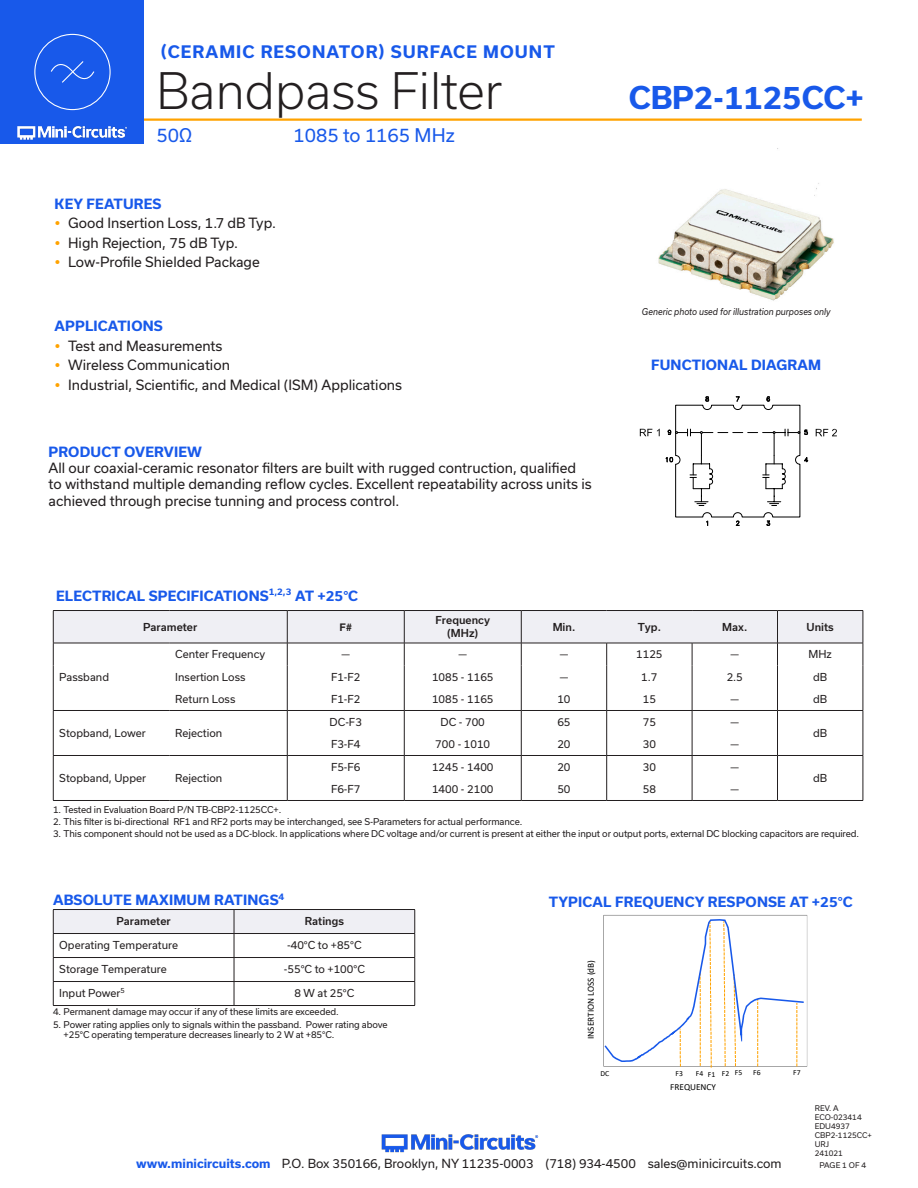
<style>
.page{position:relative;width:918px;height:1188px;background:#fff}
.page>*{position:absolute;margin:0;border:0;box-sizing:border-box;transform-origin:0 0}
.t1{font:300 48px "Usual";color:#231f20}
.t2{font:700 30px "Usual";color:#1859ea}
.t3{font:18px "Usual";color:#1859ea}
.t4{font:700 16.5px "Usual";letter-spacing:.065em;color:#1859ea}
.t5{font:13.5px/19.5px "Usual";color:#231f20}
.t6{font:700 13.5px "Usual";letter-spacing:.015em;color:#1859ea}
.t7{font:12px "Usual";color:#231f20}
.t8{font:10.5px "Usual";color:#231f20}
.t9{font:500 10.5px/12.6px "Usual";color:#231f20;text-align:center}
.t10{font:700 10.5px "Helvetica";color:#231f20}
.t11{font:9.3px "Calibri";letter-spacing:.005em;color:#000}
.t12{font:9px/10.8px "Usual";letter-spacing:-.01em;color:#231f20}
.t13{font:italic 9px "Usual";color:#231f20;scale:.9 1}
.t14{font:7.65px "Calibri";letter-spacing:.005em;color:#000}
.t15{font:7.5px/9px "Usual";color:#231f20}
.s1{font-weight:700;color:#1859ea}
</style>
<div class="page">
<img style="left:381px;top:1134px;width:158px;height:19px">
<hr style="left:129px;top:118px;width:733px;height:3px;background:#ffa300">
<div style="left:0;top:0;width:144px;height:144px;background:#1859ea"></div>
<img style="left:17px;top:120px;width:128px;height:20px">
<img style="left:658px;top:148px;width:176px;height:153px">
<svg style="left:640px;top:429px;width:20px;height:7px"></svg>
<svg style="left:816px;top:429px;width:21px;height:7px"></svg>
<svg style="left:666px;top:397px;width:142px;height:129px"></svg>
<hr style="left:53px;top:909px;width:181px;height:1px;background:#231f20">
<hr style="left:234px;top:909px;width:181px;height:1px;background:#231f20">
<svg style="left:53px;top:910px;width:363px;height:95px"></svg>
<hr style="left:53px;top:1005px;width:181px;height:1px;background:#231f20">
<hr style="left:234px;top:1005px;width:181px;height:1px;background:#231f20">
<div style="left:34px;top:34px;width:77px;height:76px;border:1px solid #fff;border-radius:50%"></div>
<svg style="left:50px;top:61px;width:45px;height:22px"></svg>
<hr style="left:53px;top:610px;width:116px;height:1px;background:#231f20">
<hr style="left:169px;top:610px;width:118px;height:1px;background:#231f20">
<hr style="left:287px;top:610px;width:117px;height:1px;background:#231f20">
<hr style="left:404px;top:610px;width:117px;height:1px;background:#231f20">
<hr style="left:521px;top:610px;width:86px;height:1px;background:#231f20">
<hr style="left:607px;top:610px;width:85px;height:1px;background:#231f20">
<hr style="left:692px;top:610px;width:86px;height:1px;background:#231f20">
<hr style="left:778px;top:610px;width:85px;height:1px;background:#231f20">
<hr style="left:53px;top:800px;width:116px;height:1px;background:#231f20">
<hr style="left:287px;top:800px;width:117px;height:1px;background:#231f20">
<hr style="left:169px;top:800px;width:118px;height:1px;background:#231f20">
<hr style="left:778px;top:800px;width:85px;height:1px;background:#231f20">
<svg style="left:53px;top:611px;width:811px;height:189px"></svg>
<hr style="left:404px;top:800px;width:117px;height:1px;background:#231f20">
<hr style="left:521px;top:800px;width:86px;height:1px;background:#231f20">
<hr style="left:607px;top:800px;width:85px;height:1px;background:#231f20">
<hr style="left:692px;top:800px;width:86px;height:1px;background:#231f20">
<svg style="left:604px;top:915px;width:203px;height:153px"></svg>
<h3 class="t4" style="left:161px;top:42px;width:395px">(CERAMIC RESONATOR) SURFACE MOUNT</h3>
<h1 class="t1" style="left:156px;top:63px;width:348px">Bandpass Filter</h1>
<h3 class="t3" style="left:156px;top:125px;width:37px">50Ω</h3>
<h3 class="t3" style="left:293px;top:125px;width:163px">1085 to 1165 MHz</h3>
<h3 class="t6" style="left:55px;top:196px;width:108px">KEY FEATURES</h3>
<h3 class="t5" style="left:68px;top:213px;width:209px">Good Insertion Loss, 1.7 dB Typ.<br>High Rejection, 75 dB Typ.<br>Low-Profile Shielded Package</h3>
<h3 class="t6" style="left:55px;top:318px;width:110px">APPLICATIONS</h3>
<h3 class="t5" style="left:68px;top:336px;width:336px">Test and Measurements<br>Wireless Communication<br>Industrial, Scientific, and Medical (ISM) Applications</h3>
<h3 class="t6" style="left:49px;top:444px;width:155px">PRODUCT OVERVIEW</h3>
<h3 class="t5" style="left:49px;top:460px;width:545px;line-height:16.2px">All our coaxial-ceramic resonator filters are built with rugged contruction, qualified to withstand multiple demanding reflow cycles. Excellent repeatability across units is achieved through precise tunning and process control.</h3>
<h3 class="t6" style="left:56px;top:588px;width:304px">ELECTRICAL SPECIFICATIONS<sup>1,2,3</sup> AT +25°C</h3>
<h2 class="t2" style="left:629px;top:80px;width:237px">CBP2-1125CC+</h2>
<p class="t13" style="left:642px;top:307px;width:211px">Generic photo used for illustration purposes only</p>
<h3 class="t6" style="left:651px;top:357px;width:171px">FUNCTIONAL DIAGRAM</h3>
<p class="t8" style="left:59px;top:671px;width:51px">Passband</p>
<p class="t9" style="left:143px;top:620px;width:56px">Parameter</p>
<p class="t10" style="left:340px;top:620px;width:14px">F#</p>
<p class="t9" style="left:435px;top:614px;width:56px">Frequency (MHz)</p>
<p class="t9" style="left:553px;top:620px;width:24px">Min.</p>
<p class="t9" style="left:638px;top:620px;width:25px">Typ.</p>
<p class="t9" style="left:722px;top:620px;width:26px">Max.</p>
<p class="t9" style="left:807px;top:620px;width:29px">Units</p>
<p class="t8" style="left:175px;top:648px;width:91px">Center Frequency</p>
<p class="t8" style="left:342px;top:648px;width:10px">—</p>
<p class="t8" style="left:459px;top:648px;width:10px">—</p>
<p class="t8" style="left:560px;top:648px;width:10px">—</p>
<p class="t8" style="left:636px;top:648px;width:28px">1125</p>
<p class="t8" style="left:731px;top:648px;width:10px">—</p>
<p class="t8" style="left:809px;top:648px;width:25px">MHz</p>
<p class="t8" style="left:175px;top:671px;width:72px">Insertion Loss</p>
<p class="t8" style="left:331px;top:671px;width:31px">F1-F2</p>
<p class="t8" style="left:432px;top:671px;width:63px">1085 - 1165</p>
<p class="t8" style="left:560px;top:671px;width:10px">—</p>
<p class="t8" style="left:641px;top:671px;width:18px">1.7</p>
<p class="t8" style="left:727px;top:671px;width:18px">2.5</p>
<p class="t8" style="left:813px;top:671px;width:16px">dB</p>
<p class="t8" style="left:175px;top:693px;width:62px">Return Loss</p>
<p class="t8" style="left:331px;top:693px;width:31px">F1-F2</p>
<p class="t8" style="left:432px;top:693px;width:63px">1085 - 1165</p>
<p class="t8" style="left:557px;top:693px;width:15px">10</p>
<p class="t8" style="left:643px;top:693px;width:15px">15</p>
<p class="t8" style="left:731px;top:693px;width:10px">—</p>
<p class="t8" style="left:813px;top:693px;width:16px">dB</p>
<p class="t8" style="left:330px;top:716px;width:34px">DC-F3</p>
<p class="t8" style="left:441px;top:716px;width:46px">DC - 700</p>
<p class="t8" style="left:557px;top:716px;width:15px">65</p>
<p class="t8" style="left:643px;top:716px;width:15px">75</p>
<p class="t8" style="left:731px;top:716px;width:10px">—</p>
<p class="t8" style="left:59px;top:727px;width:88px">Stopband, Lower</p>
<p class="t8" style="left:175px;top:727px;width:49px">Rejection</p>
<p class="t8" style="left:59px;top:772px;width:88px">Stopband, Upper</p>
<p class="t8" style="left:175px;top:772px;width:49px">Rejection</p>
<p class="t8" style="left:331px;top:738px;width:31px">F3-F4</p>
<p class="t8" style="left:435px;top:738px;width:56px">700 - 1010</p>
<p class="t8" style="left:557px;top:738px;width:15px">20</p>
<p class="t8" style="left:643px;top:738px;width:15px">30</p>
<p class="t8" style="left:731px;top:738px;width:10px">—</p>
<p class="t8" style="left:331px;top:761px;width:31px">F5-F6</p>
<p class="t8" style="left:432px;top:761px;width:63px">1245 - 1400</p>
<p class="t8" style="left:557px;top:761px;width:15px">20</p>
<p class="t8" style="left:643px;top:761px;width:15px">30</p>
<p class="t8" style="left:731px;top:761px;width:10px">—</p>
<p class="t8" style="left:331px;top:783px;width:31px">F6-F7</p>
<p class="t8" style="left:432px;top:783px;width:63px">1400 - 2100</p>
<p class="t8" style="left:557px;top:783px;width:15px">50</p>
<p class="t8" style="left:643px;top:783px;width:15px">58</p>
<p class="t8" style="left:731px;top:783px;width:10px">—</p>
<p class="t8" style="left:813px;top:727px;width:16px">dB</p>
<p class="t8" style="left:813px;top:772px;width:16px">dB</p>
<p class="t12" style="left:53px;top:804px;width:230px">1. Tested in Evaluation Board P/N TB-CBP2-1125CC+.</p>
<p class="t12" style="left:53px;top:816px;width:471px">2. This filter is bi-directional RF1 and RF2 ports may be interchanged, see S-Parameters for actual performance.</p>
<p class="t12" style="left:53px;top:829px;width:808px">3. This component should not be used as a DC-block. In applications where DC voltage and/or current is present at either the input or output ports, external DC blocking capacitors are required.</p>
<h3 class="t6" style="left:53px;top:893px;width:233px">ABSOLUTE MAXIMUM RATINGS<sup>4</sup></h3>
<p class="t9" style="left:117px;top:915px;width:56px">Parameter</p>
<p class="t9" style="left:305px;top:915px;width:41px">Ratings</p>
<p class="t8" style="left:59px;top:939px;width:120px">Operating Temperature</p>
<p class="t8" style="left:287px;top:939px;width:76px">-40°C to +85°C</p>
<p class="t8" style="left:59px;top:963px;width:109px">Storage Temperature</p>
<p class="t8" style="left:284px;top:963px;width:83px">-55°C to +100°C</p>
<p class="t8" style="left:59px;top:987px;width:67px">Input Power<sup>5</sup></p>
<p class="t8" style="left:294px;top:987px;width:62px">8 W at 25°C</p>
<p class="t12" style="left:53px;top:1007px;width:287px">4. Permanent damage may occur if any of these limits are exceeded.</p>
<p class="t12" style="left:64px;top:1019px;width:326px;text-indent:-10px">5. Power rating applies only to signals within the passband. Power rating above +25°C operating temperature decreases linearly to 2 W at +85°C.</p>
<h3 class="t6" style="left:549px;top:894px;width:305px">TYPICAL FREQUENCY RESPONSE AT +25°C</h3>
<p class="t11" style="left:584px;top:1039px;width:80px;rotate:-90deg">INSERTION LOSS (dB)</p>
<p class="t14" style="left:708px;top:1069px;width:9px">F1</p>
<p class="t14" style="left:735px;top:1067px;width:9px">F5</p>
<p class="t14" style="left:753px;top:1067px;width:9px">F6</p>
<p class="t14" style="left:793px;top:1067px;width:9px">F7</p>
<p class="t11" style="left:670px;top:1081px;width:47px">FREQUENCY</p>
<p class="t14" style="left:600px;top:1068px;width:10px">DC</p>
<p class="t14" style="left:676px;top:1068px;width:9px">F3</p>
<p class="t14" style="left:696px;top:1068px;width:9px">F4</p>
<p class="t14" style="left:722px;top:1068px;width:9px">F2</p>
<p class="t15" style="left:815px;top:1104px;width:59px">REV. A<br>ECO-023414<br>EDU4937<br>CBP2-1125CC+<br>URJ<br>241021</p>
<h3 class="t7" style="left:136px;top:1157px;width:647px"><span class="s1">www.minicircuits.com</span> P.O. Box 350166, Brooklyn, NY 11235-0003 (718) 934-4500 sales@minicircuits.com</h3>
<p class="t15" style="left:819px;top:1161px;width:48px">PAGE 1 OF 4</p>
</div>
